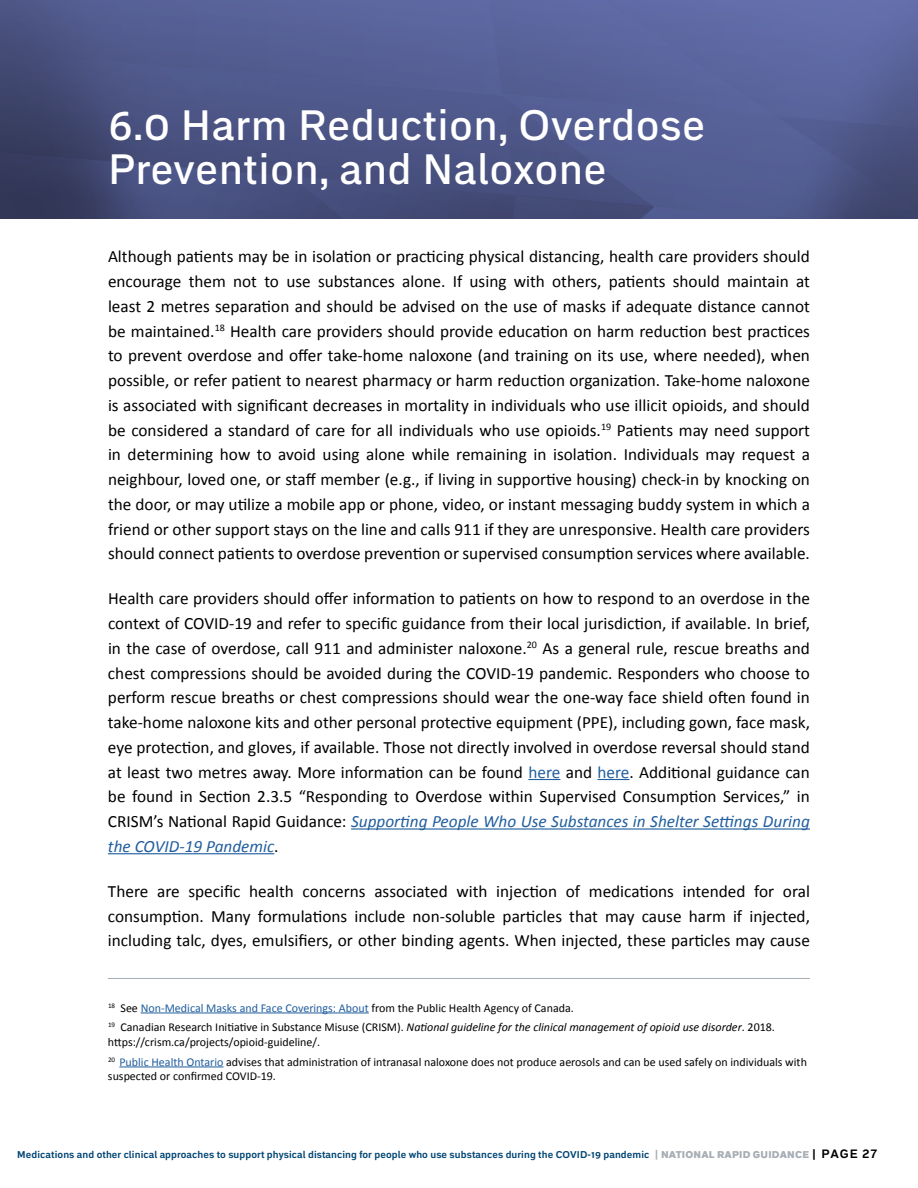
<style>
.page{position:relative;width:918px;height:1188px;background:#fff}
.page>*{position:absolute;margin:0;border:0;box-sizing:border-box;transform-origin:0 0}
.t1{font:500 42px/43.2px "Embarcadero MVB Pro";letter-spacing:.01em;color:#fff}
.t2{font:17.25px/24.8px "Calibri";color:#000;text-align:justify}
.t3{font:12px/19.8px "Calibri";color:#000}
.t4{font:700 9.75px "Embarcadero MVB Pro";letter-spacing:.01em;color:#004574}
.s1{color:#215e9e}
.s2{font-style:italic;color:#215e9e}
.s3{font-style:italic}
.s4{color:#a6adb4}
.s5{font-weight:900;color:#a6adb4}
.s6{font-size:10.5px;color:#000}
.s7{font-size:12px;color:#000}
</style>
<div class="page">
<svg style="left:0;top:0;width:918px;height:218px;background:#4f598b"></svg>
<hr style="left:528px;top:779px;width:32px;height:1px;background:#215e9e">
<hr style="left:598px;top:779px;width:32px;height:1px;background:#215e9e">
<hr style="left:351px;top:828px;width:459px;height:2px;background:#215e9e">
<hr style="left:108px;top:853px;width:166px;height:1px;background:#215e9e">
<hr style="left:141px;top:1013px;width:228px;height:1px;background:#215e9e">
<hr style="left:119px;top:1067px;width:105px;height:1px;background:#215e9e">
<hr style="left:108px;top:978px;width:702px;height:1px;background:#a6adb4">
<h1 class="t1" style="left:108px;top:103px;width:599px">6.0 Harm Reduction, Overdose<br>Prevention, and Naloxone</h1>
<p class="t2" style="left:108px;top:243px;width:704px">Although patients may be in isolation or practicing physical distancing, health care providers should encourage them not to use substances alone. If using with others, patients should maintain at least 2 metres separation and should be advised on the use of masks if adequate distance cannot be maintained.<sup>18</sup> Health care providers should provide education on harm reduction best practices to prevent overdose and offer take-home naloxone (and training on its use, where needed), when possible, or refer patient to nearest pharmacy or harm reduction organization. Take-home naloxone is associated with significant decreases in mortality in individuals who use illicit opioids, and should be considered a standard of care for all individuals who use opioids.<sup>19</sup> Patients may need support in determining how to avoid using alone while remaining in isolation. Individuals may request a neighbour, loved one, or staff member (e.g., if living in supportive housing) check-in by knocking on the door, or may utilize a mobile app or phone, video, or instant messaging buddy system in which a friend or other support stays on the line and calls 911 if they are unresponsive. Health care providers should connect patients to overdose prevention or supervised consumption services where available.</p>
<p class="t2" style="left:108px;top:585px;width:704px">Health care providers should offer information to patients on how to respond to an overdose in the context of COVID-19 and refer to specific guidance from their local jurisdiction, if available. In brief, in the case of overdose, call 911 and administer naloxone.<sup>20</sup> As a general rule, rescue breaths and chest compressions should be avoided during the COVID-19 pandemic. Responders who choose to perform rescue breaths or chest compressions should wear the one-way face shield often found in take-home naloxone kits and other personal protective equipment (PPE), including gown, face mask, eye protection, and gloves, if available. Those not directly involved in overdose reversal should stand at least two metres away. More information can be found <span class="s1">here</span> and <span class="s1">here</span>. Additional guidance can be found in Section 2.3.5 “Responding to Overdose within Supervised Consumption Services,” in CRISM’s National Rapid Guidance: <span class="s2">Supporting People Who Use Substances in Shelter Settings During the COVID-19 Pandemic</span>.</p>
<p class="t2" style="left:108px;top:878px;width:704px">There are specific health concerns associated with injection of medications intended for oral consumption. Many formulations include non-soluble particles that may cause harm if injected, including talc, dyes, emulsifiers, or other binding agents. When injected, these particles may cause</p>
<p class="t3" style="left:108px;top:997px;width:668px"><sup>18</sup> See <span class="s1">Non-Medical Masks and Face Coverings: About</span> from the Public Health Agency of Canada.<br><sup>19</sup> Canadian Research Initiative in Substance Misuse (CRISM). <span class="s3">National guideline for the clinical management of opioid use disorder</span>. 2018.</p>
<p class="t3" style="left:108px;top:1031px;width:700px">https://crism.ca/projects/opioid-guideline/.<br><sup>20</sup> <span class="s1">Public Health Ontario</span> advises that administration of intranasal naloxone does not produce aerosols and can be used safely on individuals with</p>
<p class="t3" style="left:108px;top:1066px;width:169px">suspected or confirmed COVID-19.</p>
<p class="t4" style="left:17px;top:1148px;width:862px">Medications and other clinical approaches to support physical distancing for people who use substances during the COVID-19 pandemic <span class="s4">|</span> <span class="s5">NATIONAL RAPID GUIDANCE</span> <span class="s6">|</span> <span class="s7">PAGE 27</span></p>
</div>
